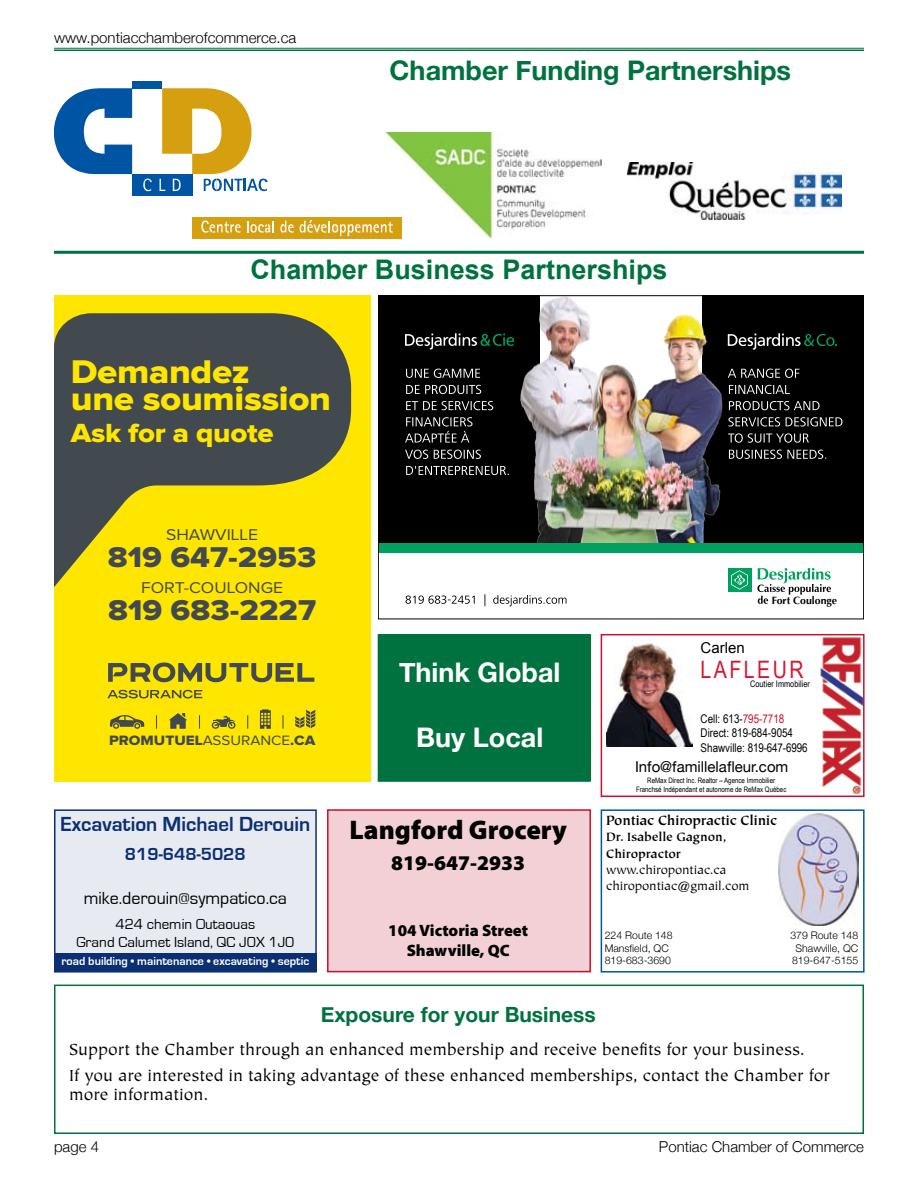
<style>
.page{position:relative;width:918px;height:1188px;background:#fff}
.page>*{position:absolute;margin:0;border:0;box-sizing:border-box;transform-origin:0 0}
.t1{font:34.05px/27.2px "Proxima Nova Extrabld";letter-spacing:-.01em;color:#ffe600;scale:1.08 1}
.t2{font:29.7px "Proxima Nova Extrabld";color:#434a4f;scale:1.08 1}
.t3{font:27.15px "Proxima Nova Extrabld";letter-spacing:-.01em;color:#ffe600;scale:1.08 1}
.t4{font:700 27px "Arial";color:#00723f}
.t5{font:700 27px "Helvetica Neue";color:#00723f}
.t6{font:700 27px "Helvetica Neue";color:#fff}
.t7{font:900 27px "Myriad Pro";color:#000}
.t8{font:24px "Arial Narrow";letter-spacing:.1em;color:#d61634}
.t9{font:700 21px "Eurostile";color:#0a2f73}
.t10{font:700 21px "Helvetica Neue";color:#00723f}
.t11{font:900 21px "Myriad Pro";color:#000}
.t12{font:18px/26.2px "Tiepolo";color:#000}
.t13{font:18px "Eurostile";color:#000}
.t14{font:700 18px "Eurostile";color:#0a2f73}
.t15{font:900 16.5px/19.8px "Myriad Pro";color:#000;text-align:center}
.t16{font:16.2px "Proxima Nova";color:#434a4f;scale:1.08 1}
.t17{font:300 15px "Helvetica Neue";color:#000}
.t18{font:15px/18px "Eurostile";color:#000;text-align:center}
.t19{font:700 15px "Tiepolo";letter-spacing:-.02em;color:#000}
.t20{font:15px "Helvetica Neue";color:#000}
.t21{font:15px "Arial";color:#000}
.t22{font:14.1px "Proxima Nova Extrabld";color:#434a4f;scale:1.08 1}
.t23{font:13.5px/16.2px "Tiepolo";letter-spacing:-.01em;color:#000}
.t24{font:700 13.5px/16.2px "Tiepolo";letter-spacing:-.01em;color:#000}
.t25{font:12px/14.4px "Arial Narrow";color:#000}
.t26{font:700 12px "Eurostile";color:#fff}
.t27{font:300 10.5px/12.6px "Helvetica Neue";color:#000}
.t28{font:700 10.5px "Optima";color:#000}
.t29{font:9px "Arial Narrow";color:#000}
.t30{font:7.5px/9px "Arial Narrow";color:#000;text-align:center}
.s1{font-family:"Proxima Nova"}
.s2{color:#c41230}
</style>
<div class="page">
<div style="left:55px;top:810px;width:261px;height:162px;background:#e7eaf1"></div>
<div style="left:54px;top:809px;width:263px;height:164px;border:2px solid #0a2f73"></div>
<div style="left:54px;top:953px;width:263px;height:19px;background:#0a2f73"></div>
<hr style="left:54px;top:48px;width:810px;height:1px;background:#00723f">
<hr style="left:54px;top:50px;width:810px;height:1px;background:#00723f">
<div style="left:601px;top:809px;width:264px;height:164px;border:2px solid #0054a4"></div>
<img style="left:778px;top:813px;width:80px;height:113px">
<div style="left:54px;top:985px;width:810px;height:149px;border:2px solid #00723f"></div>
<div style="left:54px;top:295px;width:316px;height:486px;background:#ffe600"></div>
<svg style="left:54px;top:313px;width:297px;height:274px;fill:#434a4f"></svg>
<svg style="left:107px;top:690px;width:95px;height:8px"></svg>
<svg style="left:108px;top:662px;width:206px;height:20px"></svg>
<svg style="left:156px;top:715px;width:1px;height:14px"></svg>
<svg style="left:199px;top:715px;width:1px;height:14px"></svg>
<svg style="left:247px;top:715px;width:1px;height:14px"></svg>
<svg style="left:283px;top:715px;width:1px;height:14px"></svg>
<svg style="left:110px;top:715px;width:34px;height:14px"></svg>
<svg style="left:169px;top:713px;width:18px;height:16px"></svg>
<svg style="left:212px;top:716px;width:24px;height:13px"></svg>
<svg style="left:260px;top:709px;width:11px;height:20px"></svg>
<svg style="left:295px;top:709px;width:20px;height:20px"></svg>
<div style="left:378px;top:295px;width:162px;height:252px;background:#000"></div>
<div style="left:702px;top:295px;width:162px;height:252px;background:#000"></div>
<svg style="left:405px;top:333px;width:81px;height:16px"></svg>
<svg style="left:733px;top:333px;width:104px;height:16px"></svg>
<svg style="left:406px;top:466px;width:80px;height:9px"></svg>
<svg style="left:405px;top:450px;width:76px;height:9px"></svg>
<svg style="left:405px;top:417px;width:67px;height:26px"></svg>
<svg style="left:406px;top:401px;width:80px;height:9px"></svg>
<svg style="left:406px;top:385px;width:75px;height:9px"></svg>
<svg style="left:406px;top:369px;width:74px;height:9px"></svg>
<svg style="left:733px;top:450px;width:93px;height:9px"></svg>
<svg style="left:733px;top:433px;width:76px;height:10px"></svg>
<svg style="left:733px;top:417px;width:109px;height:9px"></svg>
<svg style="left:733px;top:401px;width:87px;height:9px"></svg>
<svg style="left:733px;top:385px;width:57px;height:9px"></svg>
<svg style="left:733px;top:369px;width:66px;height:9px"></svg>
<svg style="left:405px;top:594px;width:162px;height:12px"></svg>
<div style="left:728px;top:568px;width:23px;height:24px;background:#00a160"></div>
<svg style="left:731px;top:570px;width:17px;height:20px"></svg>
<svg style="left:757px;top:568px;width:74px;height:36px"></svg>
<img style="left:486px;top:297px;width:96px;height:247px">
<img style="left:570px;top:309px;width:163px;height:235px">
<img style="left:534px;top:349px;width:158px;height:195px">
<div style="left:378px;top:544px;width:486px;height:9px;background:#00a160"></div>
<div style="left:378px;top:295px;width:486px;height:324px;border:1px solid #000"></div>
<img style="left:820px;top:637px;width:42px;height:157px">
<img style="left:606px;top:640px;width:87px;height:107px">
<img style="left:386px;top:133px;width:215px;height:105px">
<img style="left:628px;top:163px;width:214px;height:56px">
<hr style="left:54px;top:251px;width:810px;height:3px;background:#00723f">
<div style="left:328px;top:810px;width:262px;height:162px;background:#f3d0d6"></div>
<div style="left:327px;top:809px;width:264px;height:163px;border:2px solid #c41230"></div>
<div style="left:601px;top:634px;width:264px;height:163px;border:2px solid #c41230"></div>
<div style="left:192px;top:217px;width:210px;height:22px;background:#d59f0f"></div>
<svg style="left:201px;top:220px;width:40px;height:13px"></svg>
<svg style="left:247px;top:221px;width:27px;height:12px"></svg>
<svg style="left:280px;top:221px;width:14px;height:12px"></svg>
<svg style="left:300px;top:220px;width:93px;height:16px"></svg>
<svg style="left:54px;top:88px;width:78px;height:86px"></svg>
<div style="left:132px;top:174px;width:60px;height:22px;background:#0054a4"></div>
<div style="left:132px;top:81px;width:30px;height:7px;background:#0054a4"></div>
<svg style="left:143px;top:179px;width:9px;height:12px"></svg>
<svg style="left:160px;top:88px;width:108px;height:103px"></svg>
<div style="left:378px;top:635px;width:212px;height:146px;background:#00723f"></div>
<div style="left:378px;top:634px;width:212px;height:147px;border:1px solid #00723f"></div>
<p class="t17" style="left:54px;top:28px;width:244px">www.pontiacchamberofcommerce.ca</p>
<h3 class="t5" style="left:390px;top:54px;width:403px">Chamber Funding Partnerships</h3>
<h3 class="t4" style="left:250px;top:254px;width:419px">Chamber Business Partnerships</h3>
<h1 class="t1" style="left:71px;top:359px;width:243px">Demandez<br>une soumission</h1>
<h3 class="t3" style="left:71px;top:420px;width:189px">Ask for a quote</h3>
<p class="t16" style="left:166px;top:528px;width:87px">SHAWVILLE</p>
<h2 class="t2" style="left:108px;top:544px;width:195px">819 647-2953</h2>
<p class="t16" style="left:141px;top:580px;width:133px">FORT-COULONGE</p>
<h2 class="t2" style="left:108px;top:596px;width:194px">819 683-2227</h2>
<p class="t22" style="left:109px;top:734px;width:192px">PROMUTUEL<span class="s1">ASSURANCE</span>.CA</p>
<p class="t9" style="left:60px;top:813px;width:251px">Excavation Michael Derouin</p>
<p class="t14" style="left:125px;top:844px;width:122px">819-648-5028</p>
<p class="t13" style="left:84px;top:889px;width:205px">mike.derouin@sympatico.ca</p>
<p class="t18" style="left:76px;top:915px;width:220px">424 chemin Outaouas<br>Grand Calumet Island, QC J0X 1J0</p>
<p class="t26" style="left:61px;top:955px;width:249px">road building • maintenance • excavating • septic</p>
<h3 class="t6" style="left:399px;top:655px;width:163px">Think Global</h3>
<h3 class="t6" style="left:416px;top:720px;width:129px">Buy Local</h3>
<h3 class="t7" style="left:350px;top:811px;width:219px">Langford Grocery</h3>
<p class="t11" style="left:391px;top:849px;width:136px">819-647-2933</p>
<p class="t15" style="left:388px;top:920px;width:141px">104 Victoria Street<br>Shawville, QC</p>
<p class="t28" style="left:772px;top:594px;width:67px">Fort Coulonge</p>
<p class="t21" style="left:701px;top:639px;width:46px">Carlen</p>
<h3 class="t8" style="left:701px;top:656px;width:104px">Lafleur</h3>
<p class="t29" style="left:750px;top:679px;width:61px">Coutier Immobilier</p>
<p class="t25" style="left:701px;top:711px;width:108px">Cell: 613-<span class="s2">795-7718<br></span>Direct: 819-684-9054<br>Shawville: 819-647-6996</p>
<p class="t20" style="left:635px;top:757px;width:155px">Info@famillelafleur.com</p>
<p class="t30" style="left:636px;top:776px;width:152px">ReMax Direct Inc. Realtor – Agence Immobilier<br>Franchsé Indépendant et autonome de ReMax Québec</p>
<p class="t19" style="left:606px;top:812px;width:173px">Pontiac Chiropractic Clinic</p>
<p class="t24" style="left:606px;top:829px;width:122px">Dr. Isabelle Gagnon,<br>Chiropractor</p>
<p class="t23" style="left:606px;top:862px;width:145px">www.chiropontiac.ca chiropontiac@gmail.com</p>
<p class="t27" style="left:605px;top:929px;width:69px">224 Route 148<br>Mansfield, QC<br>819-683-3690</p>
<p class="t27" style="left:790px;top:929px;width:69px;text-align:center">379 Route 148<br>Shawville, QC<br>819-647-5155</p>
<p class="t10" style="left:321px;top:1001px;width:276px">Exposure for your Business</p>
<p class="t12" style="left:69px;top:1037px;width:763px">Support the Chamber through an enhanced membership and receive benefits for your business.<br>If you are interested in taking advantage of these enhanced memberships, contact the Chamber for</p>
<p class="t12" style="left:69px;top:1082px;width:141px">more information.</p>
<p class="t17" style="left:54px;top:1138px;width:47px">page 4</p>
<p class="t17" style="left:659px;top:1138px;width:207px">Pontiac Chamber of Commerce</p>
</div>
